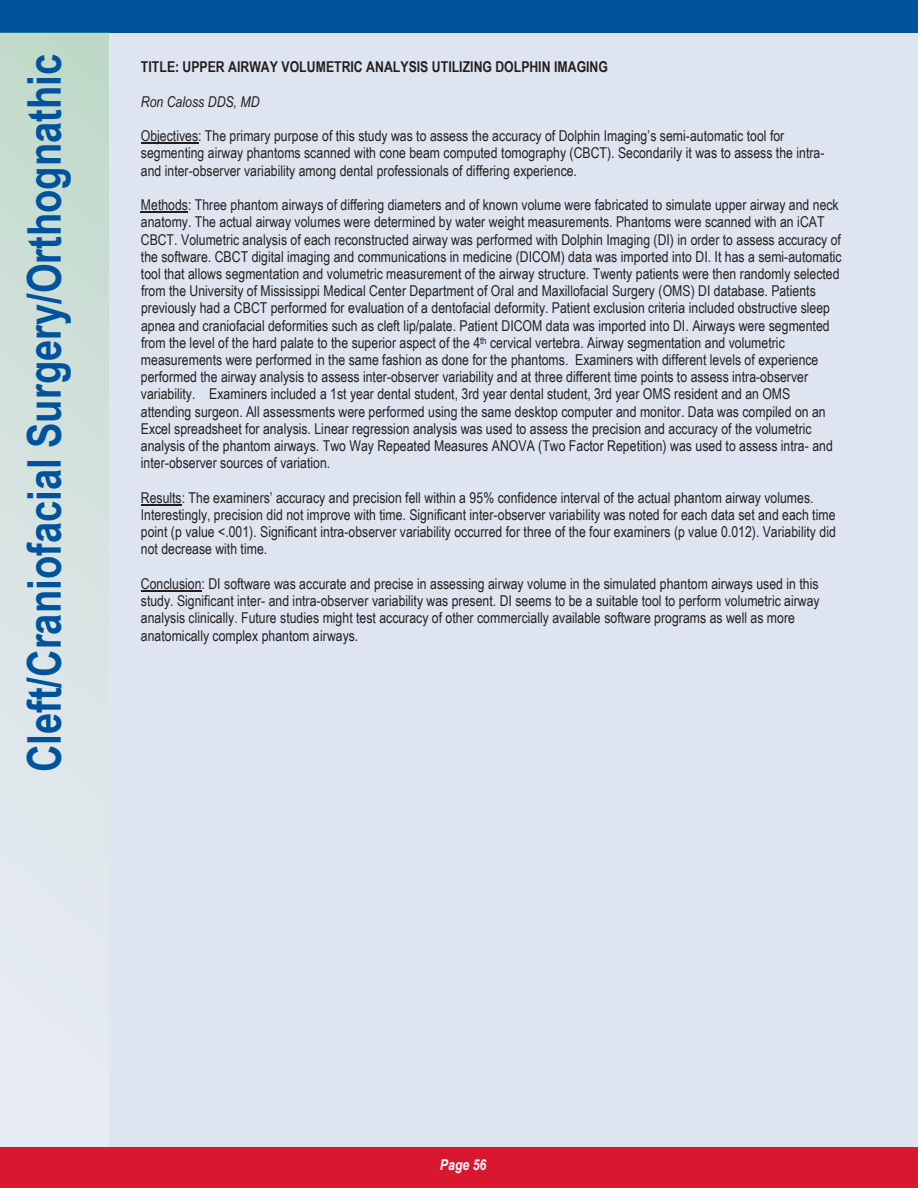
<style>
.page{position:relative;width:918px;height:1188px;background:#dfe4f1}
.page>*{position:absolute;margin:0;border:0;box-sizing:border-box;transform-origin:0 0}
.t1{font:700 46.5px "Arial Narrow";color:#01539e}
.t2{font:15px/17.2px "Arial Narrow";color:#231f20}
.t3{font:700 15px "Arial Narrow";color:#231f20}
.t4{font:italic 15px "Arial Narrow";color:#231f20}
.t5{font:italic 700 15px "Arial Narrow";color:#fff}
</style>
<div class="page">
<div style="left:0;top:1147px;width:918px;height:41px;background:#d9172f"></div>
<div style="left:0;top:0;width:918px;height:32px;background:#01539e"></div>
<div style="left:0;top:32px;width:108px;height:1115px;background:linear-gradient(to bottom,#c2dacb,#ecedf8)"></div>
<hr style="left:141px;top:143px;width:57px;height:1px;background:#231f20">
<hr style="left:141px;top:212px;width:47px;height:1px;background:#231f20">
<hr style="left:141px;top:504px;width:41px;height:2px;background:#231f20">
<hr style="left:141px;top:590px;width:61px;height:2px;background:#231f20">
<p class="t1" style="left:9px;top:772px;width:720px;rotate:-90deg">Cleft/Craniofacial Surgery/Orthognathic</p>
<p class="t3" style="left:141px;top:56px;width:469px">TITLE: UPPER AIRWAY VOLUMETRIC ANALYSIS UTILIZING DOLPHIN IMAGING</p>
<p class="t4" style="left:141px;top:91px;width:120px">Ron Caloss DDS, MD</p>
<p class="t2" style="left:141px;top:127px;width:685px">Objectives: The primary purpose of this study was to assess the accuracy of Dolphin Imaging’s semi-automatic tool for segmenting airway phantoms scanned with cone beam computed tomography (CBCT). Secondarily it was to assess the intra&shy;and inter-observer variability among dental professionals of differing experience.</p>
<p class="t2" style="left:141px;top:196px;width:702px">Methods: Three phantom airways of differing diameters and of known volume were fabricated to simulate upper airway and neck anatomy. The actual airway volumes were determined by water weight measurements. Phantoms were scanned with an iCAT CBCT. Volumetric analysis of each reconstructed airway was performed with Dolphin Imaging (DI) in order to assess accuracy of the software. CBCT digital imaging and communications in medicine (DICOM) data was imported into DI. It has a semi-automatic tool that allows segmentation and volumetric measurement of the airway structure. Twenty patients were then randomly selected from the University of Mississippi Medical Center Department of Oral and Maxillofacial Surgery (OMS) DI database. Patients previously had a CBCT performed for evaluation of a dentofacial deformity. Patient exclusion criteria included obstructive sleep apnea and craniofacial deformities such as cleft lip/palate. Patient DICOM data was imported into DI. Airways were segmented from the level of the hard palate to the superior aspect of the 4<sup>th</sup> cervical vertebra. Airway segmentation and volumetric measurements were performed in the same fashion as done for the phantoms. Examiners with different levels of experience performed the airway analysis to assess inter-observer variability and at three different time points to assess intra-observer variability. Examiners included a 1st year dental student, 3rd year dental student, 3rd year OMS resident and an OMS attending surgeon. All assessments were performed using the same desktop computer and monitor. Data was compiled on an Excel spreadsheet for analysis. Linear regression analysis was used to assess the precision and accuracy of the volumetric analysis of the phantom airways. Two Way Repeated Measures ANOVA (Two Factor Repetition) was used to assess intra- and inter-observer sources of variation.</p>
<p class="t2" style="left:141px;top:488px;width:697px">Results: The examiners’ accuracy and precision fell within a 95% confidence interval of the actual phantom airway volumes.<br>Interestingly, precision did not improve with time. Significant inter-observer variability was noted for each data set and each time point (p value &lt;.001). Significant intra-observer variability occurred for three of the four examiners (p value 0.012). Variability did not decrease with time.</p>
<p class="t2" style="left:141px;top:574px;width:680px">Conclusion: DI software was accurate and precise in assessing airway volume in the simulated phantom airways used in this study. Significant inter- and intra-observer variability was present. DI seems to be a suitable tool to perform volumetric airway analysis clinically. Future studies might test accuracy of other commercially available software programs as well as more anatomically complex phantom airways.</p>
<p class="t5" style="left:440px;top:1154px;width:48px">Page 56</p>
</div>
